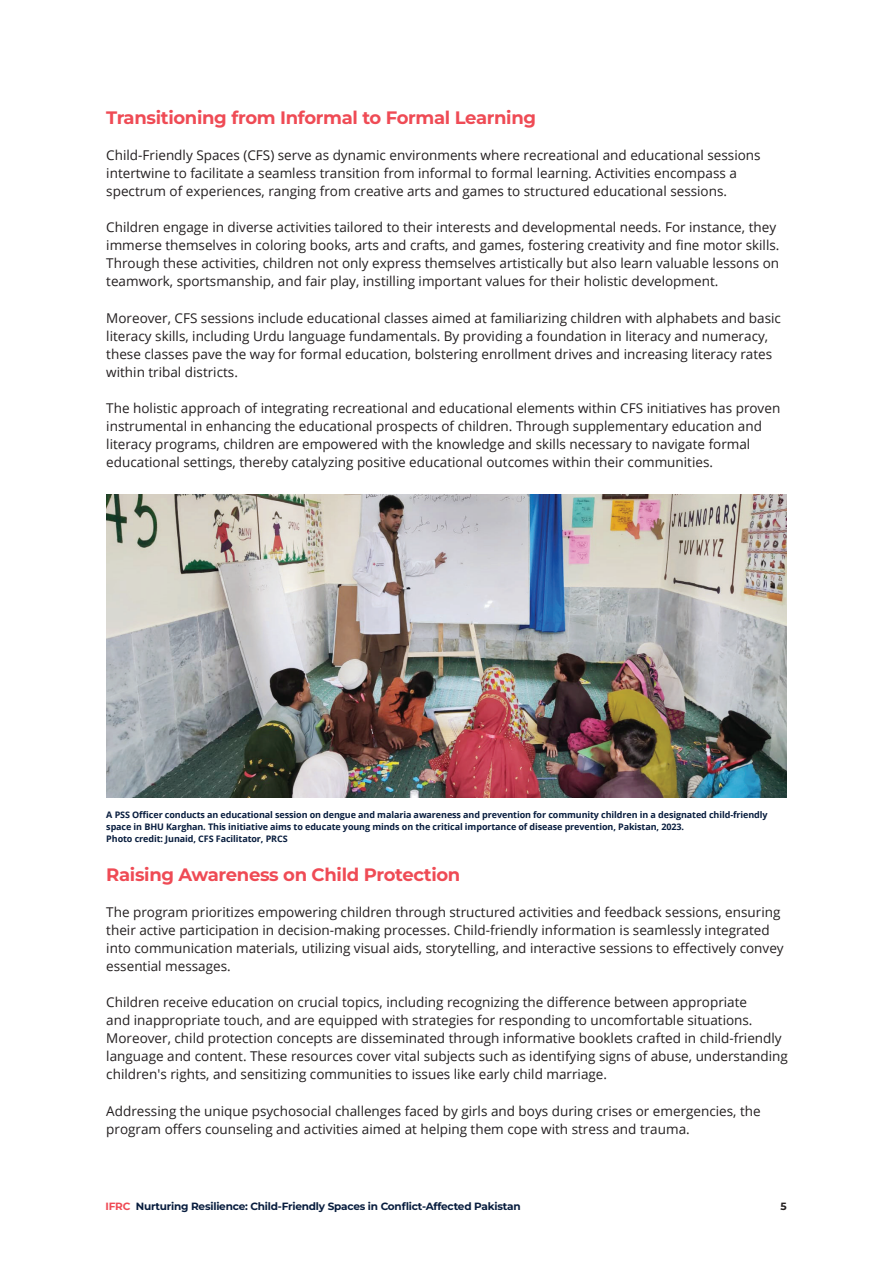
<style>
.page{position:relative;width:893px;height:1263px;background:#fff}
.page>*{position:absolute;margin:0;border:0;box-sizing:border-box;transform-origin:0 0}
.t1{font:100 18px "Montserrat";letter-spacing:-.02em;color:#ef4b55}
.t2{font:13.5px/18px "Open Sans";color:#231f20}
.t3{font:100 10.5px "Montserrat";letter-spacing:-.02em;color:#081d3e}
.t4{font:100 10.5px "Montserrat";color:#231f20}
.t5{font:700 9px/12px "Open Sans";letter-spacing:-.01em;color:#081d3e}
.s1{color:#ef4b55}
</style>
<div class="page">
<img style="left:106px;top:495px;width:681px;height:302px">
<h1 class="t1" style="left:106px;top:105px;width:431px">Transitioning from Informal to Formal Learning</h1>
<p class="t2" style="left:106px;top:146px;width:656px">Child-Friendly Spaces (CFS) serve as dynamic environments where recreational and educational sessions intertwine to facilitate a seamless transition from informal to formal learning. Activities encompass a spectrum of experiences, ranging from creative arts and games to structured educational sessions.</p>
<p class="t2" style="left:106px;top:218px;width:675px">Children engage in diverse activities tailored to their interests and developmental needs. For instance, they immerse themselves in coloring books, arts and crafts, and games, fostering creativity and fine motor skills.<br>Through these activities, children not only express themselves artistically but also learn valuable lessons on teamwork, sportsmanship, and fair play, instilling important values for their holistic development.</p>
<p class="t2" style="left:106px;top:309px;width:676px">Moreover, CFS sessions include educational classes aimed at familiarizing children with alphabets and basic literacy skills, including Urdu language fundamentals. By providing a foundation in literacy and numeracy, these classes pave the way for formal education, bolstering enrollment drives and increasing literacy rates within tribal districts.</p>
<p class="t2" style="left:106px;top:399px;width:675px">The holistic approach of integrating recreational and educational elements within CFS initiatives has proven instrumental in enhancing the educational prospects of children. Through supplementary education and literacy programs, children are empowered with the knowledge and skills necessary to navigate formal educational settings, thereby catalyzing positive educational outcomes within their communities.</p>
<p class="t5" style="left:106px;top:808px;width:663px">A PSS Officer conducts an educational session on dengue and malaria awareness and prevention for community children in a designated child-friendly space in BHU Karghan. This initiative aims to educate young minds on the critical importance of disease prevention, Pakistan, 2023.<br>Photo credit: Junaid, CFS Facilitator, PRCS</p>
<h1 class="t1" style="left:106px;top:862px;width:356px">Raising Awareness on Child Protection</h1>
<p class="t2" style="left:106px;top:903px;width:679px">The program prioritizes empowering children through structured activities and feedback sessions, ensuring their active participation in decision-making processes. Child-friendly information is seamlessly integrated into communication materials, utilizing visual aids, storytelling, and interactive sessions to effectively convey essential messages.</p>
<p class="t2" style="left:106px;top:993px;width:683px">Children receive education on crucial topics, including recognizing the difference between appropriate<br>and inappropriate touch, and are equipped with strategies for responding to uncomfortable situations.<br>Moreover, child protection concepts are disseminated through informative booklets crafted in child-friendly language and content. These resources cover vital subjects such as identifying signs of abuse, understanding children's rights, and sensitizing communities to issues like early child marriage.</p>
<p class="t2" style="left:106px;top:1101px;width:656px">Addressing the unique psychosocial challenges faced by girls and boys during crises or emergencies, the program offers counseling and activities aimed at helping them cope with stress and trauma.</p>
<p class="t3" style="left:106px;top:1199px;width:417px"><span class="s1">IFRC</span> Nurturing Resilience: Child-Friendly Spaces in Conflict-Affected Pakistan</p>
<p class="t4" style="left:780px;top:1199px;width:8px">5</p>
</div>
